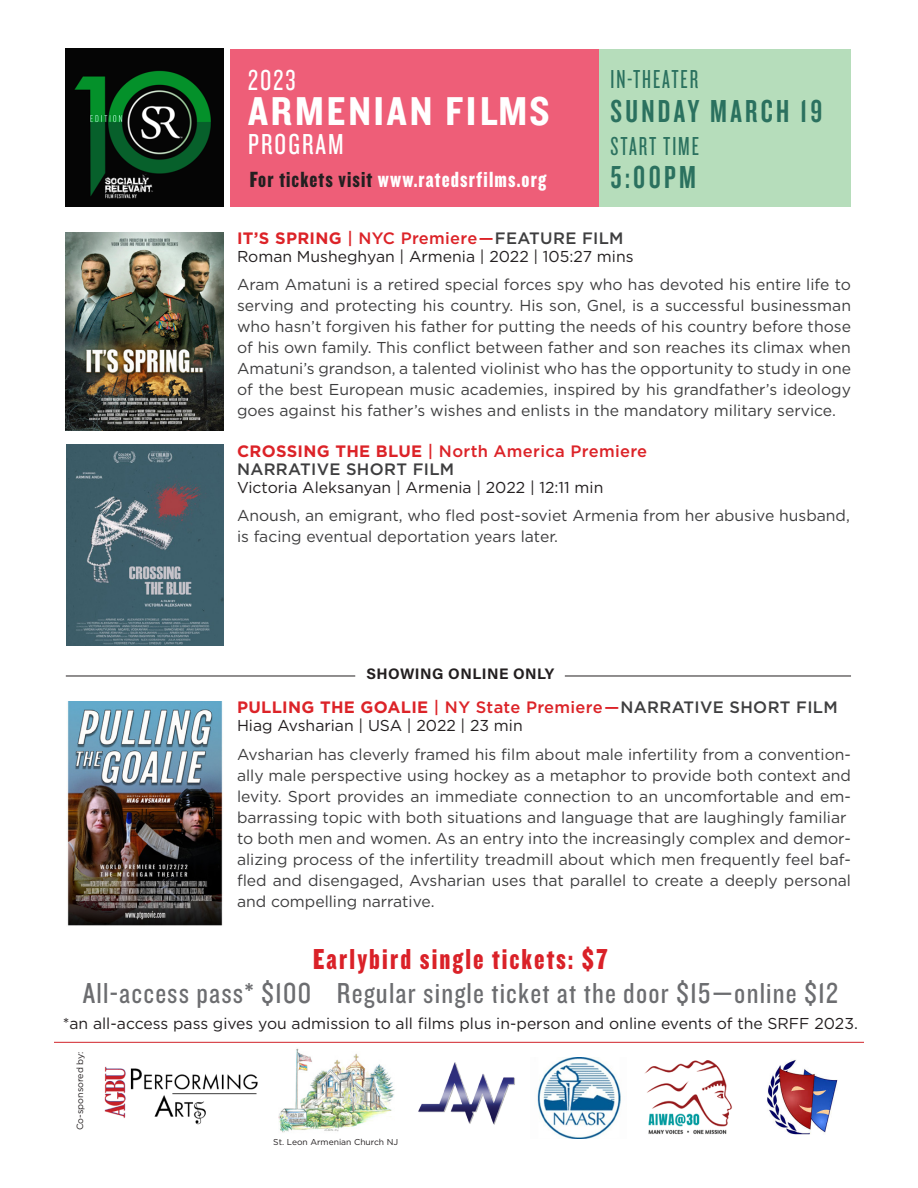
<style>
.page{position:relative;width:918px;height:1188px;background:#fff}
.page>*{position:absolute;margin:0;border:0;box-sizing:border-box;transform-origin:0 0}
.t1{font:41.85px "Knockout HTF50 Welterweight";letter-spacing:.07em;color:#fff}
.t2{font:33px "Knockout HTF48 Featherweight";letter-spacing:.1em;color:#2b715f}
.t3{font:30px "Knockout HTF29 Junior Liteweight";letter-spacing:.04em;color:#6c6d70}
.t4{font:30px "Knockout HTF69 Full Liteweight";letter-spacing:.07em;color:#da2128}
.t5{font:30px "Knockout HTF28 Junior Featherwt";letter-spacing:.07em;color:#fff}
.t6{font:27px "Knockout HTF27 Junior Bantamwt";letter-spacing:.07em;color:#2b715f}
.t7{font:22.8px "Knockout HTF69 Full Liteweight";letter-spacing:.05em;color:#fff}
.t8{font:500 16.5px/18px "Gotham";letter-spacing:.02em;color:#dc2328}
.t9{font:500 16.5px "Gotham";letter-spacing:.02em;color:#3e3e3f}
.t10{font:15.75px/21px "Gotham";color:#3e3e3f;text-align:justify}
.t11{font:15.75px "Gotham";color:#231f20}
.t12{font:15.3px "Acumin Variable Concept";letter-spacing:.03em;color:#231f20}
.t13{font:9px "Gotham";color:#231f20}
.t14{font:8.55px "Gotham";color:#231f20}
.s1{color:#231f20}
.s2{font-weight:700}
.s3{color:#3e3e3f}
.s4{font-weight:700;color:#dc2328}
.s5{color:#dc2328}
</style>
<div class="page">
<img style="left:66px;top:445px;width:157px;height:201px">
<img style="left:67px;top:701px;width:156px;height:225px">
<img style="left:66px;top:232px;width:158px;height:198px">
<div style="left:230px;top:49px;width:370px;height:158px;background:#ee5e78"></div>
<div style="left:600px;top:49px;width:251px;height:158px;background:#b6ddbb"></div>
<hr style="left:54px;top:1042px;width:810px;height:1px;background:#d1232a">
<img style="left:418px;top:1062px;width:97px;height:63px">
<img style="left:537px;top:1057px;width:84px;height:81px">
<img style="left:767px;top:1060px;width:71px;height:75px">
<img style="left:104px;top:1066px;width:154px;height:59px">
<img style="left:278px;top:1048px;width:117px;height:85px">
<img style="left:644px;top:1060px;width:88px;height:74px">
<img style="left:66px;top:49px;width:158px;height:158px">
<hr style="left:66px;top:676px;width:289px;height:1px;background:#231f20">
<hr style="left:565px;top:676px;width:286px;height:1px;background:#231f20">
<p class="t5" style="left:248px;top:65px;width:49px">2023</p>
<p class="t1" style="left:248px;top:89px;width:303px">ARMENIAN FILMS</p>
<p class="t5" style="left:248px;top:129px;width:97px">PROGRAM</p>
<p class="t7" style="left:250px;top:167px;width:298px"><span class="s1">For tickets visit</span> www.ratedsrfilms.org</p>
<p class="t6" style="left:611px;top:66px;width:89px">IN-THEATER</p>
<p class="t2" style="left:611px;top:94px;width:213px">SUNDAY MARCH 19</p>
<p class="t6" style="left:611px;top:133px;width:90px">START TIME</p>
<p class="t2" style="left:611px;top:160px;width:87px">5:00PM</p>
<p class="t8" style="left:237px;top:228px;width:388px"><span class="s2">IT’S SPRING</span> | NYC Premiere—<span class="s3">FEATURE FILM</span></p>
<p class="t11" style="left:237px;top:247px;width:398px">Roman Musheghyan | Armenia | 2022 | 105:27 mins</p>
<p class="t10" style="left:237px;top:274px;width:616px">Aram Amatuni is a retired special forces spy who has devoted his entire life to serving and protecting his country. His son, Gnel, is a successful businessman who hasn’t forgiven his father for putting the needs of his country before those of his own family. This conflict between father and son reaches its climax when Amatuni’s grandson, a talented violinist who has the opportunity to study in one of the best European music academies, inspired by his grandfather’s ideology goes against his father’s wishes and enlists in the mandatory military service.</p>
<p class="t8" style="left:237px;top:442px;width:412px"><span class="s2">CROSSING THE BLUE</span> | North America Premiere<br><span class="s3">NARRATIVE SHORT FILM</span></p>
<p class="t11" style="left:237px;top:478px;width:368px">Victoria Aleksanyan | Armenia | 2022 | 12:11 min</p>
<p class="t10" style="left:237px;top:505px;width:614px">Anoush, an emigrant, who fled post-soviet Armenia from her abusive husband, is facing eventual deportation years later.</p>
<p class="t12" style="left:366px;top:664px;width:189px">SHOWING ONLINE ONLY</p>
<p class="t9" style="left:237px;top:698px;width:602px"><span class="s4">PULLING THE GOALIE</span> <span class="s5">| NY State Premiere—</span>NARRATIVE SHORT FILM</p>
<p class="t11" style="left:237px;top:717px;width:287px">Hiag Avsharian | USA | 2022 | 23 min</p>
<p class="t10" style="left:237px;top:743px;width:616px">Avsharian has cleverly framed his film about male infertility from a convention&shy;ally male perspective using hockey as a metaphor to provide both context and levity. Sport provides an immediate connection to an uncomfortable and em&shy;barrassing topic with both situations and language that are laughingly familiar</p>
<p class="t10" style="left:237px;top:827px;width:616px">to both men and women. As an entry into the increasingly complex and demor&shy;alizing process of the infertility treadmill about which men frequently feel baf&shy;fled and disengaged, Avsharian uses that parallel to create a deeply personal and compelling narrative.</p>
<p class="t4" style="left:313px;top:943px;width:296px">Earlybird single tickets: $7</p>
<p class="t3" style="left:83px;top:977px;width:756px">All-access pass* $100 Regular single ticket at the door $15—online $12</p>
<p class="t11" style="left:63px;top:1015px;width:796px">*an all-access pass gives you admission to all films plus in-person and online events of the SRFF 2023.</p>
<p class="t13" style="left:75px;top:1130px;width:80px;rotate:-90deg">Co-sponsored by:</p>
<p class="t14" style="left:273px;top:1137px;width:126px">St. Leon Armenian Church NJ</p>
</div>
